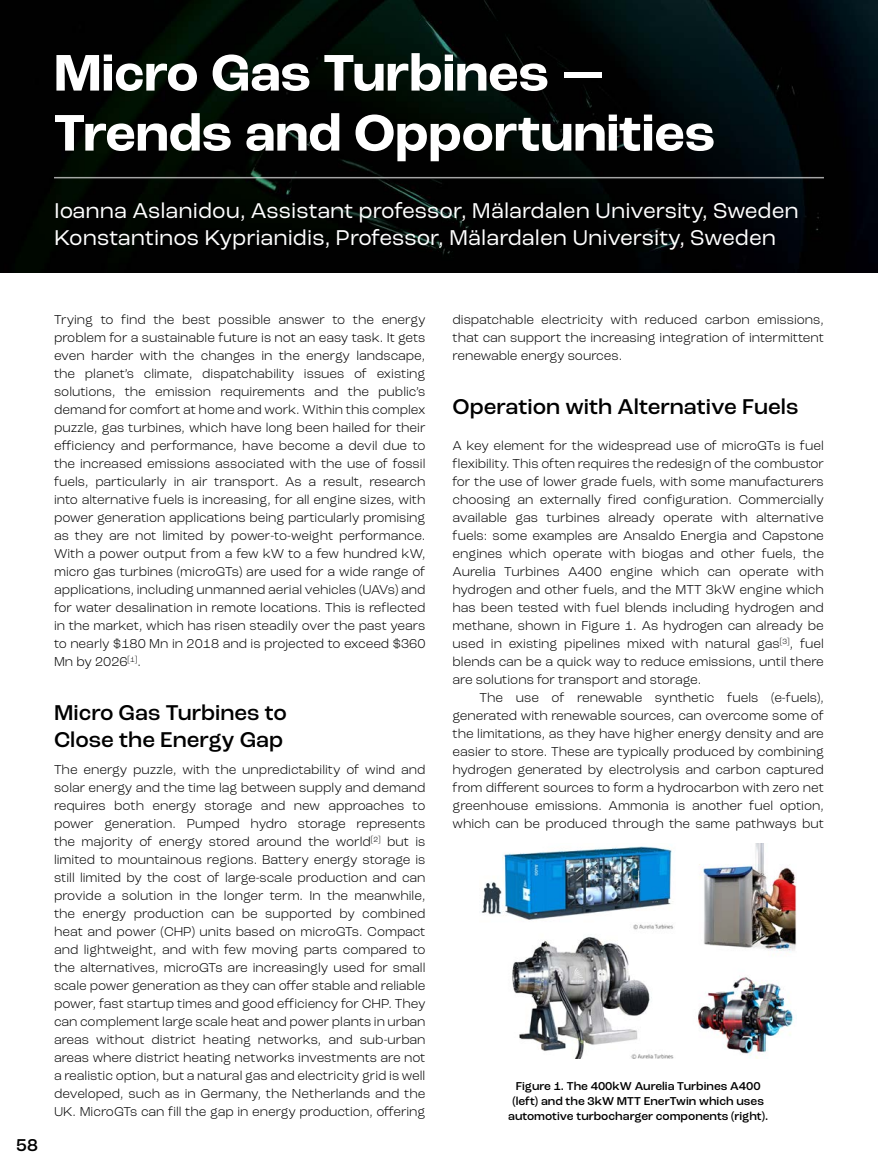
<style>
.page{position:relative;width:878px;height:1175px;background:#fff}
.page>*{position:absolute;margin:0;border:0;box-sizing:border-box;transform-origin:0 0}
.t1{font:700 54px/60px "Roc Grotesk";color:#fff}
.t2{font:22.5px/27px "Roc Grotesk";color:#fff}
.t3{font:500 22.5px/27px "Roc Grotesk";color:#000}
.t4{font:500 18px "Roc Grotesk";color:#000}
.t5{font:300 13.5px/18px "Roc Grotesk";color:#000;text-align:justify}
.t6{font:500 12px/15px "Roc Grotesk";color:#000;text-align:center}
</style>
<div class="page">
<img style="left:0;top:0;width:878px;height:273px">
<hr style="left:54px;top:177px;width:770px;height:1px;background:#fff">
<img style="left:481px;top:843px;width:315px;height:215px">
<h1 class="t1" style="left:54px;top:44px;width:662px">Micro Gas Turbines —<br>Trends and Opportunities</h1>
<h2 class="t2" style="left:54px;top:197px;width:746px">Ioanna Aslanidou, Assistant professor, Mälardalen University, Sweden<br>Konstantinos Kyprianidis, Professor, Mälardalen University, Sweden</h2>
<h3 class="t4" style="left:16px;top:1134px;width:23px">58</h3>
<p class="t5" style="left:54px;top:310px;width:373px">Trying to find the best possible answer to the energy problem for a sustainable future is not an easy task. It gets even harder with the changes in the energy landscape, the planet’s climate, dispatchability issues of existing solutions, the emission requirements and the public’s demand for comfort at home and work. Within this complex puzzle, gas turbines, which have long been hailed for their efficiency and performance, have become a devil due to the increased emissions associated with the use of fossil fuels, particularly in air transport. As a result, research into alternative fuels is increasing, for all engine sizes, with power generation applications being particularly promising as they are not limited by power-to-weight performance.<br>With a power output from a few kW to a few hundred kW, micro gas turbines (microGTs) are used for a wide range of applications, including unmanned aerial vehicles (UAVs) and for water desalination in remote locations. This is reflected in the market, which has risen steadily over the past years to nearly $180 Mn in 2018 and is projected to exceed $360<br>Mn by 2026<sup>[1]</sup>.</p>
<h2 class="t3" style="left:54px;top:699px;width:234px">Micro Gas Turbines to<br>Close the Energy Gap</h2>
<p class="t5" style="left:54px;top:760px;width:373px">The energy puzzle, with the unpredictability of wind and solar energy and the time lag between supply and demand requires both energy storage and new approaches to power generation. Pumped hydro storage represents the majority of energy stored around the world<sup>[2]</sup> but is limited to mountainous regions. Battery energy storage is still limited by the cost of large-scale production and can provide a solution in the longer term. In the meanwhile, the energy production can be supported by combined heat and power (CHP) units based on microGTs. Compact and lightweight, and with few moving parts compared to the alternatives, microGTs are increasingly used for small scale power generation as they can offer stable and reliable power, fast startup times and good efficiency for CHP. They can complement large scale heat and power plants in urban areas without district heating networks, and sub-urban areas where district heating networks investments are not a realistic option, but a natural gas and electricity grid is well developed, such as in Germany, the Netherlands and the UK. MicroGTs can fill the gap in energy production, offering</p>
<p class="t5" style="left:452px;top:310px;width:373px">dispatchable electricity with reduced carbon emissions, that can support the increasing integration of intermittent renewable energy sources.</p>
<h2 class="t3" style="left:452px;top:393px;width:347px">Operation with Alternative Fuels</h2>
<p class="t5" style="left:452px;top:436px;width:373px">A key element for the widespread use of microGTs is fuel flexibility. This often requires the redesign of the combustor for the use of lower grade fuels, with some manufacturers choosing an externally fired configuration. Commercially available gas turbines already operate with alternative fuels: some examples are Ansaldo Energia and Capstone engines which operate with biogas and other fuels, the Aurelia Turbines A400 engine which can operate with hydrogen and other fuels, and the MTT 3kW engine which has been tested with fuel blends including hydrogen and methane, shown in Figure 1. As hydrogen can already be used in existing pipelines mixed with natural gas<sup>[3]</sup>, fuel blends can be a quick way to reduce emissions, until there are solutions for transport and storage.</p>
<p class="t5" style="left:452px;top:688px;width:373px;text-indent:27px">The use of renewable synthetic fuels (e-fuels), generated with renewable sources, can overcome some of the limitations, as they have higher energy density and are easier to store. These are typically produced by combining hydrogen generated by electrolysis and carbon captured from different sources to form a hydrocarbon with zero net greenhouse emissions. Ammonia is another fuel option, which can be produced through the same pathways but</p>
<p class="t6" style="left:508px;top:1078px;width:261px">Figure 1. The 400kW Aurelia Turbines A400 (left) and the 3kW MTT EnerTwin which uses automotive turbocharger components (right).</p>
</div>
